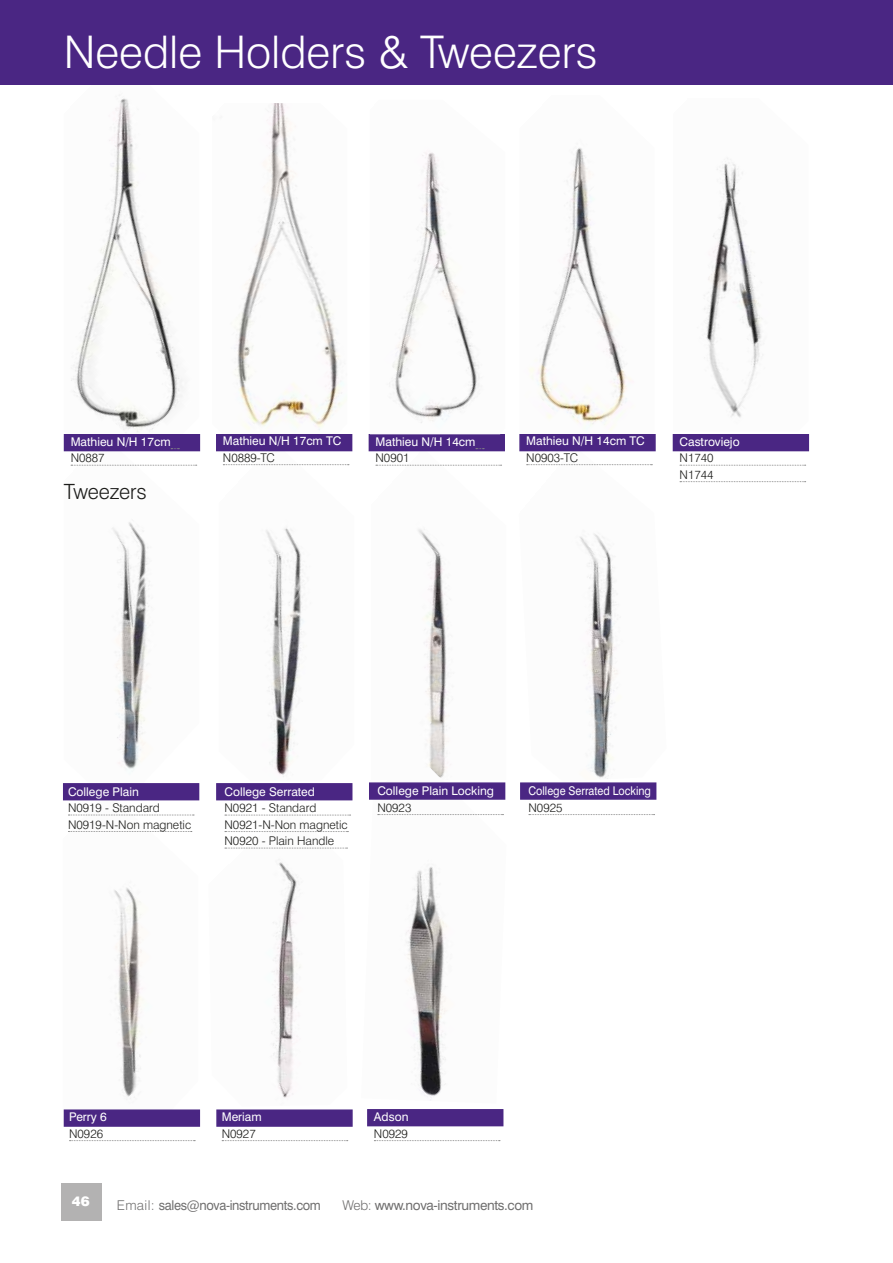
<style>
.page{position:relative;width:893px;height:1263px;background:#fff}
.page>*{position:absolute;margin:0;border:0;box-sizing:border-box;transform-origin:0 0}
.t1{font:300 45px "Swiss 721 BT";color:#fff}
.t2{font:300 21px "Swiss 721 BT";letter-spacing:-.01em;color:#1d1d1b}
.t3{font:13.5px "Swiss 721 BT";letter-spacing:-.025em;color:#706f6f;scale:.95 1}
.t4{font:13.5px "Swiss 721 BT";letter-spacing:-.025em;color:#706f6f}
.t5{font:900 13.5px "Swiss 721 BT";color:#fff}
.t6{font:300 12px/16.5px "Swiss 721 BT";color:#1d1d1b}
.t7{font:12px "Swiss 721 BT";color:#fff}
.t8{font:12px "Swiss 721 BT";color:#fff;scale:.9 1}
.s1{font-weight:300}
</style>
<div class="page">
<div style="left:61px;top:1183px;width:41px;height:38px;background:#b3b2b2"></div>
<img style="left:371px;top:451px;width:134px;height:315px">
<img style="left:519px;top:451px;width:137px;height:328px">
<img style="left:224px;top:814px;width:123px;height:284px">
<img style="left:63px;top:800px;width:135px;height:313px">
<img style="left:377px;top:766px;width:129px;height:334px">
<img style="left:64px;top:451px;width:135px;height:319px">
<div style="left:369px;top:782px;width:136px;height:18px;background:#4a2683;border:2px solid #4a2683"></div>
<div style="left:520px;top:782px;width:136px;height:18px;background:#4a2683;border:2px solid #4a2683"></div>
<div style="left:216px;top:1109px;width:137px;height:18px;background:#4a2683;border:2px solid #4a2683"></div>
<div style="left:64px;top:1109px;width:136px;height:18px;background:#4a2683;border:2px solid #4a2683"></div>
<div style="left:367px;top:1109px;width:136px;height:17px;background:#4a2683"></div>
<svg style="left:378px;top:814px;width:125px;height:1px"></svg>
<svg style="left:529px;top:814px;width:126px;height:1px"></svg>
<svg style="left:222px;top:1140px;width:126px;height:1px"></svg>
<svg style="left:70px;top:1140px;width:125px;height:1px"></svg>
<svg style="left:374px;top:1140px;width:126px;height:1px"></svg>
<div style="left:63px;top:783px;width:136px;height:17px;background:#4a2683;border:2px solid #4a2683"></div>
<div style="left:216px;top:783px;width:136px;height:17px;background:#4a2683;border:2px solid #4a2683"></div>
<img style="left:219px;top:447px;width:134px;height:330px">
<svg style="left:68px;top:815px;width:126px;height:1px"></svg>
<svg style="left:68px;top:831px;width:124px;height:1px"></svg>
<svg style="left:225px;top:815px;width:126px;height:1px"></svg>
<svg style="left:225px;top:831px;width:123px;height:1px"></svg>
<svg style="left:225px;top:848px;width:122px;height:1px"></svg>
<img style="left:234px;top:103px;width:110px;height:327px">
<div style="left:216px;top:434px;width:136px;height:17px;background:#4a2683"></div>
<div style="left:369px;top:434px;width:136px;height:17px;background:#4a2683;border:2px solid #4a2683"></div>
<div style="left:673px;top:434px;width:136px;height:17px;background:#4a2683"></div>
<div style="left:519px;top:434px;width:137px;height:17px;background:#4a2683"></div>
<img style="left:389px;top:152px;width:91px;height:271px">
<img style="left:704px;top:158px;width:59px;height:260px">
<img style="left:71px;top:95px;width:112px;height:338px">
<img style="left:529px;top:148px;width:102px;height:282px">
<svg style="left:223px;top:464px;width:126px;height:1px"></svg>
<svg style="left:376px;top:465px;width:126px;height:1px"></svg>
<svg style="left:680px;top:465px;width:126px;height:1px"></svg>
<svg style="left:680px;top:481px;width:126px;height:1px"></svg>
<div style="left:64px;top:434px;width:136px;height:17px;background:#4a2683"></div>
<svg style="left:71px;top:465px;width:126px;height:1px"></svg>
<svg style="left:527px;top:464px;width:125px;height:1px"></svg>
<div style="left:0;top:0;width:893px;height:84px;background:#4a2683"></div>
<h1 class="t1" style="left:64px;top:25px;width:535px">Needle Holders &amp; Tweezers</h1>
<p class="t7" style="left:71px;top:434px;width:102px">Mathieu N/H 17cm</p>
<p class="t6" style="left:71px;top:450px;width:35px">N0887</p>
<h2 class="t2" style="left:64px;top:479px;width:84px">Tweezers</h2>
<p class="t7" style="left:223px;top:434px;width:120px">Mathieu N/H 17cm TC</p>
<p class="t6" style="left:223px;top:449px;width:53px">N0889-TC</p>
<p class="t7" style="left:376px;top:434px;width:102px">Mathieu N/H 14cm</p>
<p class="t6" style="left:376px;top:450px;width:35px">N0901</p>
<p class="t7" style="left:526px;top:434px;width:120px">Mathieu N/H 14cm TC</p>
<p class="t6" style="left:526px;top:449px;width:53px">N0903-TC</p>
<p class="t7" style="left:680px;top:434px;width:62px">Castroviejo</p>
<p class="t6" style="left:680px;top:450px;width:35px">N1740<br>N1744</p>
<p class="t7" style="left:68px;top:784px;width:72px">College Plain</p>
<p class="t6" style="left:68px;top:799px;width:125px">N0919 - Standard<br>N0919-N-Non magnetic</p>
<p class="t7" style="left:225px;top:784px;width:92px">College Serrated</p>
<p class="t6" style="left:225px;top:799px;width:125px">N0921 - Standard<br>N0921-N-Non magnetic<br>N0920 - Plain Handle</p>
<p class="t7" style="left:377px;top:783px;width:118px">College Plain Locking</p>
<p class="t6" style="left:377px;top:799px;width:35px">N0923</p>
<p class="t8" style="left:528px;top:783px;width:138px">College Serrated Locking</p>
<p class="t6" style="left:528px;top:799px;width:35px">N0925</p>
<p class="t7" style="left:69px;top:1109px;width:39px">Perry 6</p>
<p class="t6" style="left:69px;top:1125px;width:35px">N0926</p>
<p class="t7" style="left:222px;top:1109px;width:41px">Meriam</p>
<p class="t6" style="left:222px;top:1125px;width:35px">N0927</p>
<p class="t7" style="left:374px;top:1109px;width:36px">Adson</p>
<p class="t6" style="left:374px;top:1125px;width:35px">N0929</p>
<p class="t5" style="left:72px;top:1193px;width:19px">46</p>
<p class="t3" style="left:117px;top:1196px;width:216px"><span class="s1">Email:</span> sales@nova-instruments.com</p>
<p class="t4" style="left:343px;top:1196px;width:192px"><span class="s1">Web:</span> www.nova-instruments.com</p>
</div>
